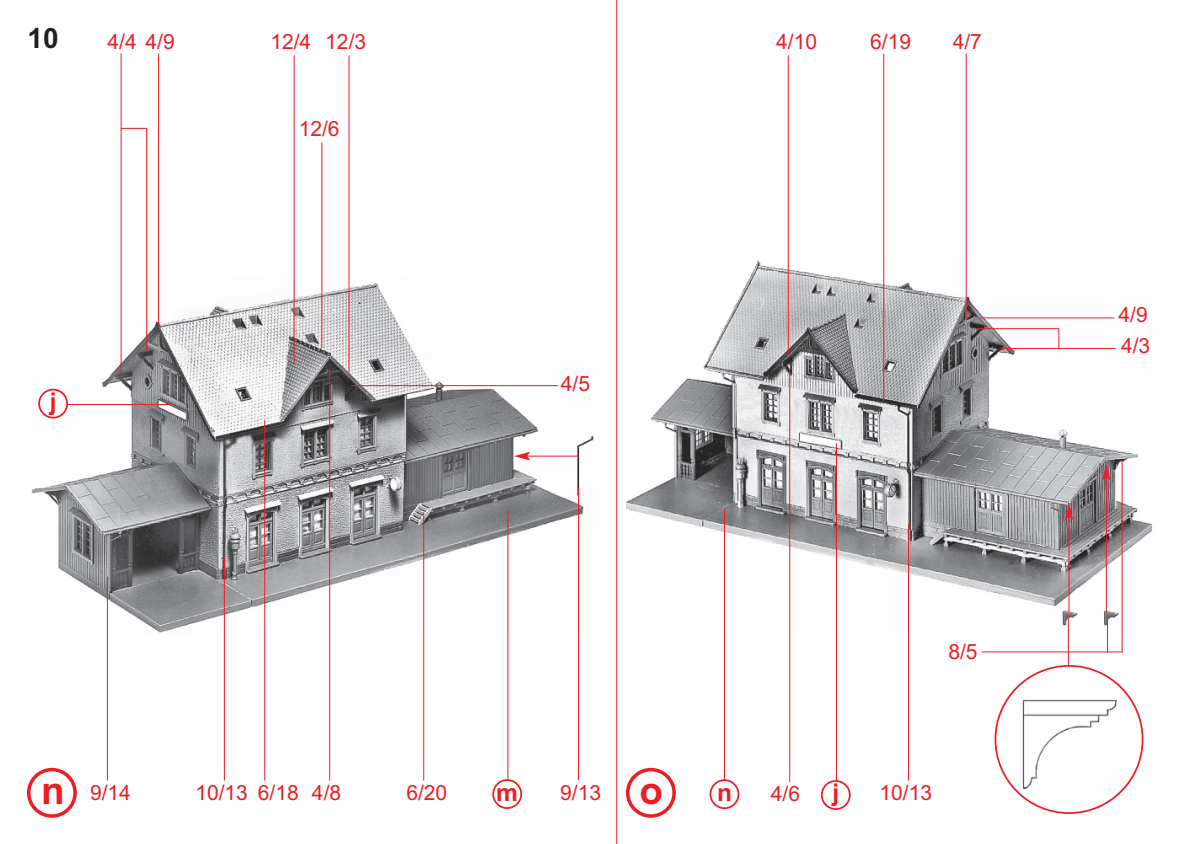
<style>
.page{position:relative;width:1191px;height:844px;background:#fff}
.page>*{position:absolute;margin:0;border:0;box-sizing:border-box;transform-origin:0 0}
.t1{font:700 38.5px "Arial";color:#ee1d23}
.t2{font:700 28px "Arial";color:#231f20}
.t3{font:700 24.5px "Arial";color:#ee1d23}
.t4{font:21px/31px "Arial";color:#ee1d23}
</style>
<div class="page">
<img style="left:31px;top:276px;width:563px;height:358px">
<img style="left:626px;top:256px;width:527px;height:374px">
<svg style="left:27px;top:767px;width:50px;height:50px"></svg>
<svg style="left:626px;top:767px;width:50px;height:50px"></svg>
<hr style="left:616px;top:0;width:1px;height:843px;background:#ee1d23">
<svg style="left:492px;top:779px;width:30px;height:29px"></svg>
<svg style="left:709px;top:779px;width:30px;height:29px"></svg>
<svg style="left:38px;top:388px;width:30px;height:30px"></svg>
<svg style="left:821px;top:780px;width:29px;height:29px"></svg>
<hr style="left:68px;top:404px;width:103px;height:1px;background:#ee1d23">
<svg style="left:122px;top:128px;width:24px;height:1px"></svg>
<hr style="left:146px;top:128px;width:1px;height:223px;background:#ee1d23">
<hr style="left:121px;top:54px;width:1px;height:320px;background:#ee1d23">
<hr style="left:789px;top:369px;width:1px;height:413px;background:#ee1d23">
<div style="left:1116px;top:303px;width:38px;height:26px;background:#fff"></div>
<div style="left:1119px;top:334px;width:38px;height:26px;background:#fff"></div>
<hr style="left:965px;top:54px;width:1px;height:266px;background:#ee1d23">
<svg style="left:1058px;top:329px;width:1px;height:19px"></svg>
<hr style="left:978px;top:328px;width:81px;height:1px;background:#ee1d23">
<hr style="left:980px;top:317px;width:134px;height:1px;background:#ee1d23">
<hr style="left:1000px;top:348px;width:115px;height:1px;background:#ee1d23">
<hr style="left:883px;top:54px;width:1px;height:347px;background:#ee1d23">
<hr style="left:158px;top:53px;width:1px;height:272px;background:#ee1d23">
<hr style="left:788px;top:55px;width:1px;height:299px;background:#ee1d23">
<hr style="left:507px;top:510px;width:1px;height:269px;background:#ee1d23">
<hr style="left:294px;top:55px;width:1px;height:309px;background:#ee1d23">
<hr style="left:348px;top:55px;width:1px;height:317px;background:#ee1d23">
<hr style="left:321px;top:142px;width:1px;height:206px;background:#ee1d23">
<hr style="left:107px;top:576px;width:1px;height:204px;background:#ee1d23">
<hr style="left:423px;top:512px;width:1px;height:268px;background:#ee1d23">
<hr style="left:264px;top:420px;width:1px;height:360px;background:#ee1d23">
<hr style="left:578px;top:487px;width:1px;height:292px;background:#ee1d23">
<hr style="left:724px;top:509px;width:1px;height:271px;background:#ee1d23">
<hr style="left:836px;top:443px;width:1px;height:337px;background:#ee1d23">
<hr style="left:224px;top:556px;width:1px;height:224px;background:#ee1d23">
<hr style="left:908px;top:524px;width:1px;height:256px;background:#ee1d23">
<hr style="left:329px;top:369px;width:1px;height:411px;background:#ee1d23">
<div style="left:559px;top:372px;width:39px;height:26px;background:#fff"></div>
<hr style="left:351px;top:385px;width:207px;height:1px;background:#ee1d23">
<hr style="left:527px;top:455px;width:50px;height:1px;background:#ee1d23">
<svg style="left:514px;top:451px;width:16px;height:9px"></svg>
<hr style="left:1068px;top:517px;width:1px;height:95px;background:#ee1d23">
<svg style="left:1064px;top:503px;width:9px;height:17px"></svg>
<hr style="left:1106px;top:477px;width:1px;height:135px;background:#ee1d23">
<svg style="left:1102px;top:464px;width:8px;height:16px"></svg>
<svg style="left:994px;top:664px;width:149px;height:149px"></svg>
<hr style="left:1068px;top:616px;width:1px;height:50px;background:#ee1d23">
<hr style="left:1107px;top:616px;width:1px;height:36px;background:#ee1d23">
<hr style="left:1121px;top:461px;width:1px;height:191px;background:#ee1d23">
<hr style="left:981px;top:651px;width:141px;height:1px;background:#ee1d23">
<h2 class="t2" style="left:28px;top:22px;width:33px">10</h2>
<p class="t4" style="left:108px;top:27px;width:69px">4/4 4/9</p>
<p class="t4" style="left:270px;top:27px;width:97px">12/4 12/3</p>
<p class="t4" style="left:776px;top:27px;width:42px">4/10</p>
<p class="t4" style="left:870px;top:27px;width:42px">6/19</p>
<p class="t4" style="left:299px;top:114px;width:42px">12/6</p>
<p class="t4" style="left:952px;top:27px;width:31px">4/7</p>
<p class="t3" style="left:50px;top:387px;width:8px">j</p>
<p class="t4" style="left:561px;top:368px;width:31px">4/5</p>
<p class="t4" style="left:948px;top:636px;width:31px">8/5</p>
<h1 class="t1" style="left:41px;top:767px;width:25px">n</h1>
<p class="t3" style="left:496px;top:777px;width:23px">m</p>
<h1 class="t1" style="left:639px;top:768px;width:25px">o</h1>
<p class="t3" style="left:717px;top:778px;width:16px">n</p>
<p class="t3" style="left:832px;top:778px;width:8px">j</p>
<p class="t4" style="left:90px;top:777px;width:42px">9/14</p>
<p class="t4" style="left:771px;top:778px;width:31px">4/6</p>
<p class="t4" style="left:195px;top:777px;width:147px">10/13 6/18 4/8</p>
<p class="t4" style="left:406px;top:777px;width:42px">6/20</p>
<p class="t4" style="left:560px;top:777px;width:42px">9/13</p>
<p class="t4" style="left:879px;top:777px;width:54px">10/13</p>
<p class="t4" style="left:1118px;top:299px;width:33px">4/9<br>4/3</p>
</div>
